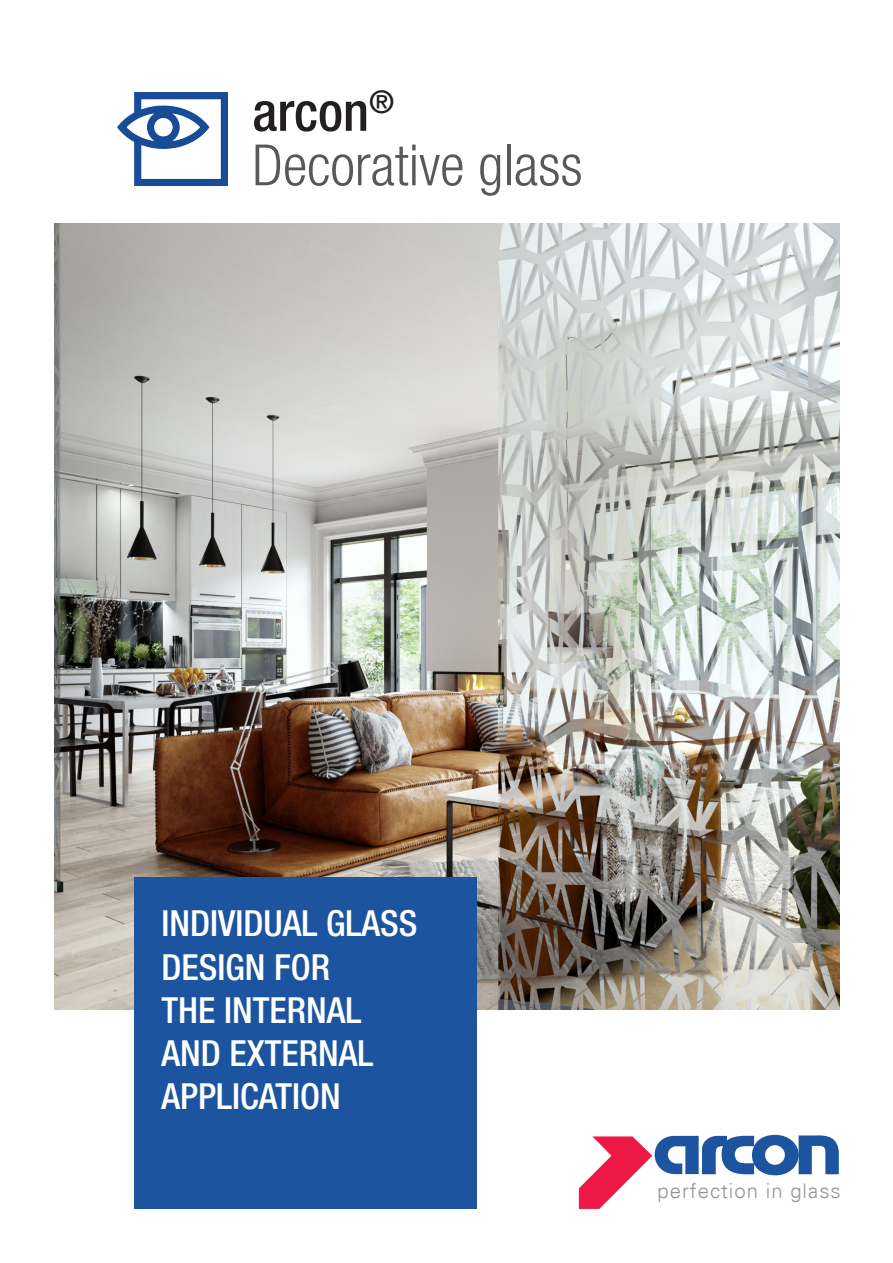
<style>
.page{position:relative;width:893px;height:1263px;background:#fff}
.page>*{position:absolute;margin:0;border:0;box-sizing:border-box;transform-origin:0 0}
.t1{font:300 condensed 57px "Helvetica Neue LT Std";color:#57585a}
.t2{font:500 condensed 54px "Helvetica Neue LT Std";color:#231f20}
.t3{font:500 condensed 36px/43.2px "Helvetica Neue LT Std";color:#fff}
.t4{font:300 20.4px "Univers";letter-spacing:.05em;color:#939598}
</style>
<div class="page">
<img style="left:54px;top:224px;width:786px;height:786px">
<div style="left:134px;top:878px;width:342px;height:331px;background:#1c54a0"></div>
<svg style="left:579px;top:1135px;width:260px;height:74px"></svg>
<img style="left:117px;top:92px;width:110px;height:94px">
<p class="t2" style="left:252px;top:79px;width:143px">arcon<sup>®</sup></p>
<p class="t1" style="left:252px;top:132px;width:332px">Decorative glass</p>
<p class="t3" style="left:162px;top:902px;width:257px">INDIVIDUAL GLASS<br>DESIGN FOR<br>THE INTERNAL<br>AND EXTERNAL<br>APPLICATION</p>
<p class="t4" style="left:657px;top:1178px;width:185px">perfection in glass</p>
</div>
